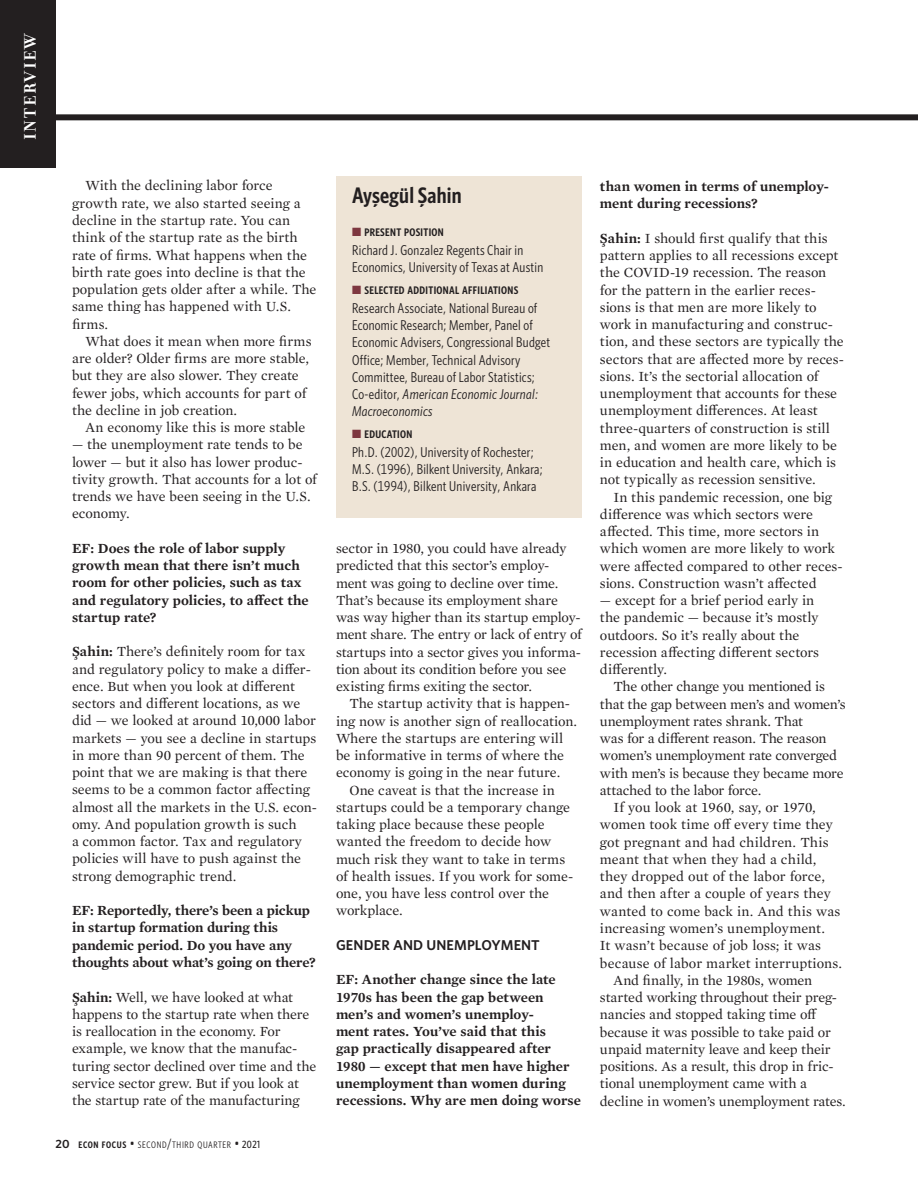
<style>
.page{position:relative;width:918px;height:1188px;background:#fff}
.page>*{position:absolute;margin:0;border:0;box-sizing:border-box;transform-origin:0 0}
.t1{font:600 22.5px "Whitney Condensed";letter-spacing:.01em;color:#231f20}
.t2{font:700 18px "Filosofia OT";letter-spacing:.1em;color:#fff}
.t3{font:14.25px/17.2px "Mercury Text G1";letter-spacing:-.005em;color:#231f20}
.t4{font:600 14.25px/17.2px "Mercury Text G1";letter-spacing:-.005em;color:#231f20}
.t5{font:14.25px/17.2px "Whitney Condensed";letter-spacing:.02em;color:#231f20}
.t6{font:14.25px "Mercury Text G1";letter-spacing:-.025em;color:#231f20}
.t7{font:600 14.25px "Whitney";letter-spacing:.01em;color:#231f20}
.t8{font:600 10.95px "Whitney Condensed";letter-spacing:.03em;color:#231f20}
.t9{font:9.45px "Whitney Condensed";letter-spacing:.07em;color:#231f20}
.s1{font-weight:600}
.s2{font-family:"Whitney";font-weight:600;font-size:12px}
.s3{font-size:13.5px}
.s4{font-weight:500;font-size:10.5px}
.s5{color:#7e3740}
.s6{font-style:italic}
</style>
<div class="page">
<div style="left:0;top:114px;width:918px;height:6px;background:#231f20"></div>
<div style="left:0;top:0;width:56px;height:167px;background:#231f20"></div>
<div style="left:336px;top:176px;width:246px;height:342px;background:#eee4d6"></div>
<p class="t2" style="left:20px;top:140px;width:110px;rotate:-90deg">INTERVIEW</p>
<p class="t3" style="left:72px;top:176px;width:246px;text-indent:13px">With the declining labor force growth rate, we also started seeing a decline in the startup rate. You can think of the startup rate as the birth rate of firms. What happens when the birth rate goes into decline is that the population gets older after a while. The same thing has happened with U.S. firms.</p>
<p class="t3" style="left:72px;top:332px;width:241px;text-indent:13px">What does it mean when more firms are older? Older firms are more stable, but they are also slower. They create fewer jobs, which accounts for part of the decline in job creation.</p>
<p class="t3" style="left:86px;top:418px;width:221px">An economy like this is more stable</p>
<p class="t3" style="left:72px;top:435px;width:247px">— the unemployment rate tends to be lower — but it also has lower produc&shy;tivity growth. That accounts for a lot of trends we have been seeing in the U.S. economy.</p>
<p class="t4" style="left:72px;top:539px;width:238px">EF: Does the role of labor supply growth mean that there isn’t much room for other policies, such as tax and regulatory policies, to affect the startup rate?</p>
<p class="t3" style="left:72px;top:642px;width:247px"><span class="s1">Şahin:</span> There’s definitely room for tax and regulatory policy to make a differ&shy;ence. But when you look at different sectors and different locations, as we did — we looked at around 10,000 labor markets — you see a decline in startups in more than 90 percent of them. The point that we are making is that there seems to be a common factor affecting almost all the markets in the U.S. econ&shy;omy. And population growth is such<br>a common factor. Tax and regulatory policies will have to push against the strong demographic trend.</p>
<p class="t4" style="left:72px;top:901px;width:245px">EF: Reportedly, there’s been a pickup in startup formation during this pandemic period. Do you have any thoughts about what’s going on there?</p>
<p class="t3" style="left:72px;top:987px;width:246px"><span class="s1">Şahin:</span> Well, we have looked at what happens to the startup rate when there is reallocation in the economy. For example, we know that the manufac&shy;turing sector declined over time and the service sector grew. But if you look at the startup rate of the manufacturing</p>
<p class="t9" style="left:56px;top:1139px;width:206px"><span class="s2">20</span> <span class="s1">ECON FOCUS</span> <span class="s3">•</span> SECOND<span class="s3">/</span>THIRD QUARTER <span class="s3">•</span> <span class="s4">2021</span></p>
<h1 class="t1" style="left:352px;top:181px;width:111px">Ayşegül Şahin</h1>
<p class="t8" style="left:352px;top:225px;width:93px"><span class="s5">■</span> PRESENT POSITION</p>
<p class="t5" style="left:352px;top:241px;width:193px">Richard J. Gonzalez Regents Chair in<br>Economics, University of Texas at Austin</p>
<p class="t8" style="left:352px;top:283px;width:168px"><span class="s5">■</span> SELECTED ADDITIONAL AFFILIATIONS</p>
<p class="t5" style="left:352px;top:299px;width:200px">Research Associate, National Bureau of Economic Research; Member, Panel of Economic Advisers, Congressional Budget Office; Member, Technical Advisory Committee, Bureau of Labor Statistics; Co-editor, <span class="s6">American Economic Journal:<br>Macroeconomics</span></p>
<p class="t8" style="left:352px;top:427px;width:62px"><span class="s5">■</span> EDUCATION</p>
<p class="t5" style="left:352px;top:443px;width:192px">Ph.D. (2002), University of Rochester;<br>M.S. (1996), Bilkent University, Ankara;<br>B.S. (1994), Bilkent University, Ankara</p>
<p class="t3" style="left:336px;top:539px;width:247px">sector in 1980, you could have already predicted that this sector’s employ&shy;ment was going to decline over time.<br>That’s because its employment share was way higher than its startup employ&shy;ment share. The entry or lack of entry of startups into a sector gives you informa&shy;tion about its condition before you see existing firms exiting the sector.</p>
<p class="t3" style="left:349px;top:694px;width:222px">The startup activity that is happen-</p>
<p class="t3" style="left:336px;top:712px;width:243px">ing now is another sign of reallocation.</p>
<p class="t3" style="left:336px;top:729px;width:229px">Where the startups are entering will</p>
<p class="t3" style="left:336px;top:746px;width:230px">be informative in terms of where the</p>
<p class="t3" style="left:336px;top:763px;width:226px">economy is going in the near future.</p>
<p class="t3" style="left:349px;top:781px;width:207px">One caveat is that the increase in</p>
<p class="t3" style="left:336px;top:798px;width:236px">startups could be a temporary change</p>
<p class="t3" style="left:336px;top:815px;width:210px">taking place because these people</p>
<p class="t3" style="left:336px;top:832px;width:217px">wanted the freedom to decide how</p>
<p class="t3" style="left:336px;top:850px;width:231px">much risk they want to take in terms</p>
<p class="t3" style="left:336px;top:867px;width:239px">of health issues. If you work for some-</p>
<p class="t3" style="left:336px;top:884px;width:215px">one, you have less control over the</p>
<p class="t3" style="left:336px;top:901px;width:69px">workplace.</p>
<p class="t7" style="left:336px;top:935px;width:205px">GENDER AND UNEMPLOYMENT</p>
<p class="t4" style="left:336px;top:970px;width:247px">EF: Another change since the late<br>1970s has been the gap between men’s and women’s unemploy-<br>ment rates. You’ve said that this<br>gap practically disappeared after<br>1980 — except that men have higher unemployment than women during recessions. Why are men doing worse</p>
<p class="t4" style="left:600px;top:177px;width:230px">than women in terms of unemploy&shy;ment during recessions?</p>
<p class="t3" style="left:600px;top:229px;width:246px"><span class="s1">Şahin:</span> I should first qualify that this pattern applies to all recessions except the COVID-19 recession. The reason for the pattern in the earlier reces&shy;sions is that men are more likely to work in manufacturing and construc&shy;tion, and these sectors are typically the sectors that are affected more by reces&shy;sions. It’s the sectorial allocation of unemployment that accounts for these unemployment differences. At least three-quarters of construction is still men, and women are more likely to be in education and health care, which is not typically as recession sensitive.</p>
<p class="t3" style="left:600px;top:487px;width:244px;text-indent:13px">In this pandemic recession, one big difference was which sectors were affected. This time, more sectors in which women are more likely to work were affected compared to other reces&shy;sions. Construction wasn’t affected</p>
<p class="t3" style="left:600px;top:591px;width:221px">— except for a brief period early in the pandemic — because it’s mostly outdoors. So it’s really about the recession affecting different sectors differently.</p>
<p class="t6" style="left:613px;top:676px;width:213px">The other change you mentioned is</p>
<p class="t6" style="left:600px;top:694px;width:247px">that the gap between men’s and women’s</p>
<p class="t6" style="left:600px;top:711px;width:205px">unemployment rates shrank. That</p>
<p class="t3" style="left:600px;top:729px;width:228px">was for a different reason. The reason</p>
<p class="t6" style="left:600px;top:745px;width:239px">women’s unemployment rate converged</p>
<p class="t3" style="left:600px;top:764px;width:245px">with men’s is because they became more</p>
<p class="t3" style="left:600px;top:781px;width:163px">attached to the labor force.</p>
<p class="t3" style="left:613px;top:798px;width:204px">If you look at 1960, say, or 1970,</p>
<p class="t3" style="left:600px;top:815px;width:234px">women took time off every time they</p>
<p class="t3" style="left:600px;top:833px;width:230px">got pregnant and had children. This</p>
<p class="t3" style="left:600px;top:850px;width:218px">meant that when they had a child,</p>
<p class="t3" style="left:600px;top:867px;width:227px">they dropped out of the labor force,</p>
<p class="t3" style="left:600px;top:884px;width:232px">and then after a couple of years they</p>
<p class="t3" style="left:600px;top:902px;width:242px">wanted to come back in. And this was</p>
<p class="t3" style="left:600px;top:919px;width:227px">increasing women’s unemployment.</p>
<p class="t3" style="left:600px;top:936px;width:223px">It wasn’t because of job loss; it was</p>
<p class="t3" style="left:600px;top:953px;width:244px">because of labor market interruptions.</p>
<p class="t3" style="left:613px;top:971px;width:200px">And finally, in the 1980s, women</p>
<p class="t3" style="left:600px;top:988px;width:239px">started working throughout their preg-</p>
<p class="t3" style="left:600px;top:1005px;width:219px">nancies and stopped taking time off</p>
<p class="t3" style="left:600px;top:1022px;width:232px">because it was possible to take paid or</p>
<p class="t3" style="left:600px;top:1040px;width:232px">unpaid maternity leave and keep their</p>
<p class="t3" style="left:600px;top:1057px;width:235px">positions. As a result, this drop in fric-</p>
<p class="t3" style="left:600px;top:1074px;width:209px">tional unemployment came with a</p>
<p class="t3" style="left:600px;top:1091px;width:247px">decline in women’s unemployment rates.</p>
</div>
